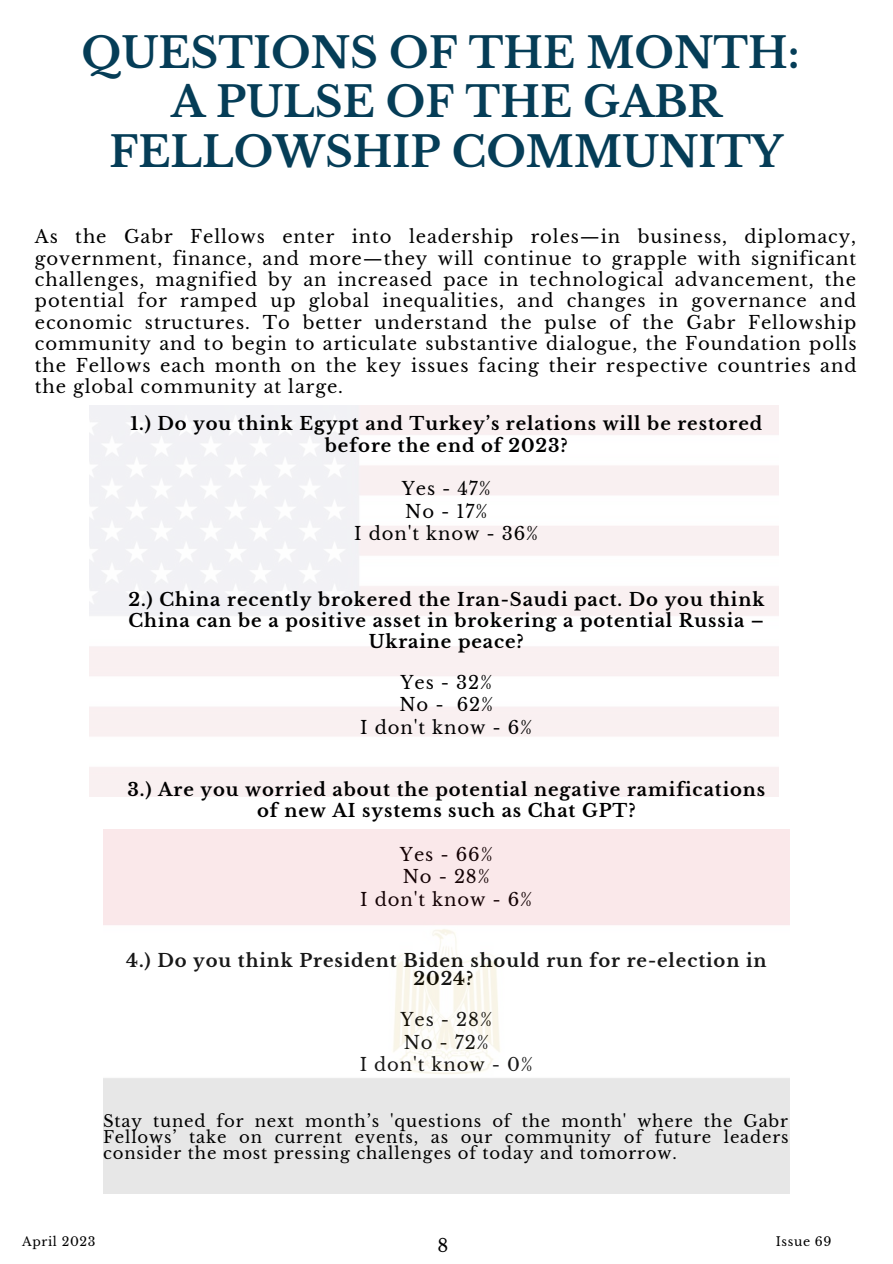
<style>
.page{position:relative;width:893px;height:1264px;background:#fff}
.page>*{position:absolute;margin:0;border:0;box-sizing:border-box;transform-origin:0 0}
.t1{font:700 42px/49.5px "Libre Baskerville";color:#053d57;text-align:center}
.t2{font:18px/22.5px "Libre Baskerville";letter-spacing:.05em;color:#000;text-align:center}
.t3{font:700 18px/21.3px "Libre Baskerville";letter-spacing:.05em;color:#000;text-align:center}
.t4{font:16.5px/15.8px "Libre Baskerville";letter-spacing:.05em;color:#000;text-align:justify}
.t5{font:12.45px "Libre Baskerville";letter-spacing:.05em;color:#000}
</style>
<div class="page">
<h1 class="t1" style="left:82px;top:28px;width:719px">QUESTIONS OF THE MONTH:<br>A PULSE OF THE GABR<br>FELLOWSHIP COMMUNITY</h1>
<p class="t2" style="left:35px;top:226px;width:823px;line-height:21.3px;text-align:justify">As the Gabr Fellows enter into leadership roles—in business, diplomacy, government, finance, and more—they will continue to grapple with significant challenges, magnified by an increased pace in technological advancement, the potential for ramped up global inequalities, and changes in governance and economic structures. To better understand the pulse of the Gabr Fellowship community and to begin to articulate substantive dialogue, the Foundation polls the Fellows each month on the key issues facing their respective countries and the global community at large.</p>
<p class="t3" style="left:130px;top:413px;width:633px">1.) Do you think Egypt and Turkey’s relations will be restored before the end of 2023?</p>
<p class="t2" style="left:354px;top:478px;width:185px">Yes - 47%<br>No - 17%<br>I don't know - 36%</p>
<p class="t3" style="left:128px;top:588px;width:637px">2.) China recently brokered the Iran-Saudi pact. Do you think<br>China can be a positive asset in brokering a potential Russia –<br>Ukraine peace?</p>
<p class="t2" style="left:360px;top:671px;width:173px">Yes - 32%<br>No - 62%<br>I don't know - 6%</p>
<p class="t3" style="left:127px;top:778px;width:639px">3.) Are you worried about the potential negative ramifications of new AI systems such as Chat GPT?</p>
<p class="t2" style="left:360px;top:843px;width:173px">Yes - 66%<br>No - 28%<br>I don't know - 6%</p>
<p class="t3" style="left:126px;top:951px;width:641px;line-height:18px">4.) Do you think President Biden should run for re-election in<br>2024?</p>
<p class="t2" style="left:359px;top:1008px;width:175px">Yes - 28%<br>No - 72%<br>I don't know - 0%</p>
<p class="t4" style="left:103px;top:1113px;width:687px">Stay tuned for next month’s 'questions of the month' where the Gabr Fellows’ take on current events, as our community of future leaders consider the most pressing challenges of today and tomorrow.</p>
<p class="t5" style="left:22px;top:1233px;width:75px">April 2023</p>
<p class="t5" style="left:775px;top:1233px;width:57px">Issue 69</p>
<p class="t2" style="left:437px;top:1234px;width:12px">8</p>
</div>
